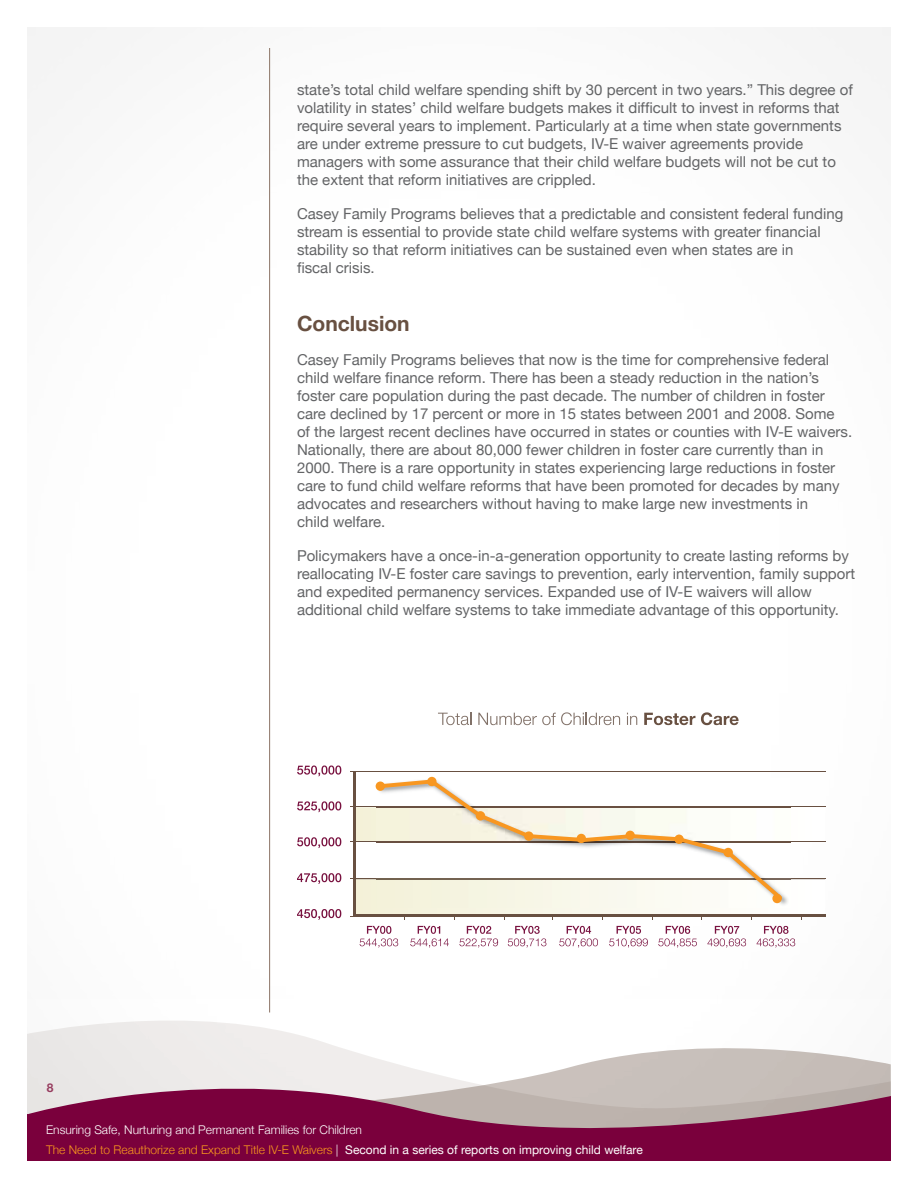
<style>
.page{position:relative;width:918px;height:1188px;background:#fff}
.page>*{position:absolute;margin:0;border:0;box-sizing:border-box;transform-origin:0 0}
.t1{font:700 21px "Helvetica Neue";color:#685041}
.t2{font:15px/18px "Helvetica Neue";color:#636466}
.t3{font:300 12px/19.5px "Helvetica Neue";color:#fff}
.t4{font:700 12px "Helvetica Neue";color:#973c5f}
.s1{color:#f8971d}
.s2{font-weight:400}
</style>
<div class="page">
<img style="left:27px;top:27px;width:864px;height:986px">
<svg style="left:27px;top:1021px;width:310px;height:39px;fill:#eeeceb"></svg>
<svg style="left:30px;top:1047px;width:836px;height:13px"></svg>
<svg style="left:27px;top:1060px;width:864px;height:101px;background:#a66481"></svg>
<hr style="left:269px;top:48px;width:1px;height:964px;background:#8b7466">
<svg style="left:356px;top:807px;width:469px;height:34px"></svg>
<svg style="left:438px;top:713px;width:33px;height:12px"></svg>
<svg style="left:478px;top:712px;width:142px;height:13px"></svg>
<svg style="left:627px;top:713px;width:10px;height:12px"></svg>
<svg style="left:644px;top:713px;width:51px;height:12px"></svg>
<svg style="left:701px;top:712px;width:38px;height:13px"></svg>
<hr style="left:350px;top:806px;width:476px;height:1px;background:#685041">
<hr style="left:350px;top:841px;width:476px;height:1px;background:#685041">
<hr style="left:350px;top:771px;width:476px;height:1px;background:#685041">
<hr style="left:350px;top:878px;width:476px;height:1px;background:#685041">
<svg style="left:297px;top:766px;width:44px;height:10px"></svg>
<svg style="left:297px;top:801px;width:44px;height:11px"></svg>
<svg style="left:297px;top:837px;width:44px;height:11px"></svg>
<svg style="left:297px;top:873px;width:44px;height:11px"></svg>
<svg style="left:297px;top:909px;width:44px;height:11px"></svg>
<svg style="left:350px;top:879px;width:475px;height:41px"></svg>
<hr style="left:353px;top:914px;width:473px;height:3px;background:#685041">
<hr style="left:353px;top:772px;width:3px;height:145px;background:#685041">
<svg style="left:360px;top:926px;width:38px;height:22px"></svg>
<svg style="left:410px;top:926px;width:39px;height:22px"></svg>
<svg style="left:459px;top:926px;width:39px;height:22px"></svg>
<svg style="left:508px;top:926px;width:38px;height:22px"></svg>
<svg style="left:559px;top:926px;width:39px;height:22px"></svg>
<svg style="left:609px;top:926px;width:39px;height:22px"></svg>
<svg style="left:658px;top:926px;width:39px;height:22px"></svg>
<svg style="left:757px;top:926px;width:38px;height:22px"></svg>
<svg style="left:707px;top:926px;width:39px;height:22px"></svg>
<img style="left:376px;top:777px;width:414px;height:131px">
<img style="left:376px;top:806px;width:414px;height:36px">
<svg style="left:378px;top:780px;width:404px;height:120px"></svg>
<div style="left:376px;top:782px;width:9px;height:9px;background:#f89721;border-radius:50%"></div>
<div style="left:427px;top:777px;width:10px;height:9px;background:#f89721;border-radius:50%"></div>
<div style="left:476px;top:811px;width:9px;height:10px;background:#f89721;border-radius:50%"></div>
<div style="left:524px;top:831px;width:9px;height:10px;background:#f89721;border-radius:50%"></div>
<div style="left:577px;top:834px;width:9px;height:9px;background:#f89721;border-radius:50%"></div>
<div style="left:625px;top:831px;width:10px;height:9px;background:#f89721;border-radius:50%"></div>
<div style="left:674px;top:835px;width:10px;height:9px;background:#f89721;border-radius:50%"></div>
<div style="left:724px;top:848px;width:9px;height:9px;background:#f89721;border-radius:50%"></div>
<div style="left:772px;top:894px;width:10px;height:9px;background:#f89721;border-radius:50%"></div>
<p class="t2" style="left:297px;top:81px;width:557px">state’s total child welfare spending shift by 30 percent in two years.” This degree of volatility in states’ child welfare budgets makes it difficult to invest in reforms that require several years to implement. Particularly at a time when state governments are under extreme pressure to cut budgets, IV-E waiver agreements provide managers with some assurance that their child welfare budgets will not be cut to the extent that reform initiatives are crippled.</p>
<p class="t2" style="left:297px;top:205px;width:548px">Casey Family Programs believes that a predictable and consistent federal funding stream is essential to provide state child welfare systems with greater financial stability so that reform initiatives can be sustained even when states are in<br>fiscal crisis.</p>
<p class="t4" style="left:47px;top:1080px;width:8px">8</p>
<h1 class="t1" style="left:297px;top:311px;width:114px">Conclusion</h1>
<p class="t2" style="left:297px;top:351px;width:557px">Casey Family Programs believes that now is the time for comprehensive federal child welfare finance reform. There has been a steady reduction in the nation’s foster care population during the past decade. The number of children in foster care declined by 17 percent or more in 15 states between 2001 and 2008. Some<br>of the largest recent declines have occurred in states or counties with IV-E waivers.<br>Nationally, there are about 80,000 fewer children in foster care currently than in 2000. There is a rare opportunity in states experiencing large reductions in foster care to fund child welfare reforms that have been promoted for decades by many advocates and researchers without having to make large new investments in<br>child welfare.</p>
<p class="t2" style="left:297px;top:547px;width:560px">Policymakers have a once-in-a-generation opportunity to create lasting reforms by reallocating IV-E foster care savings to prevention, early intervention, family support and expedited permanency services. Expanded use of IV-E waivers will allow additional child welfare systems to take immediate advantage of this opportunity.</p>
<p class="t3" style="left:46px;top:1120px;width:598px">Ensuring Safe, Nurturing and Permanent Families for Children<br><span class="s1">The Need to Reauthorize and Expand Title IV-E Waivers</span> | <span class="s2">Second in a series of reports on improving child welfare</span></p>
</div>
